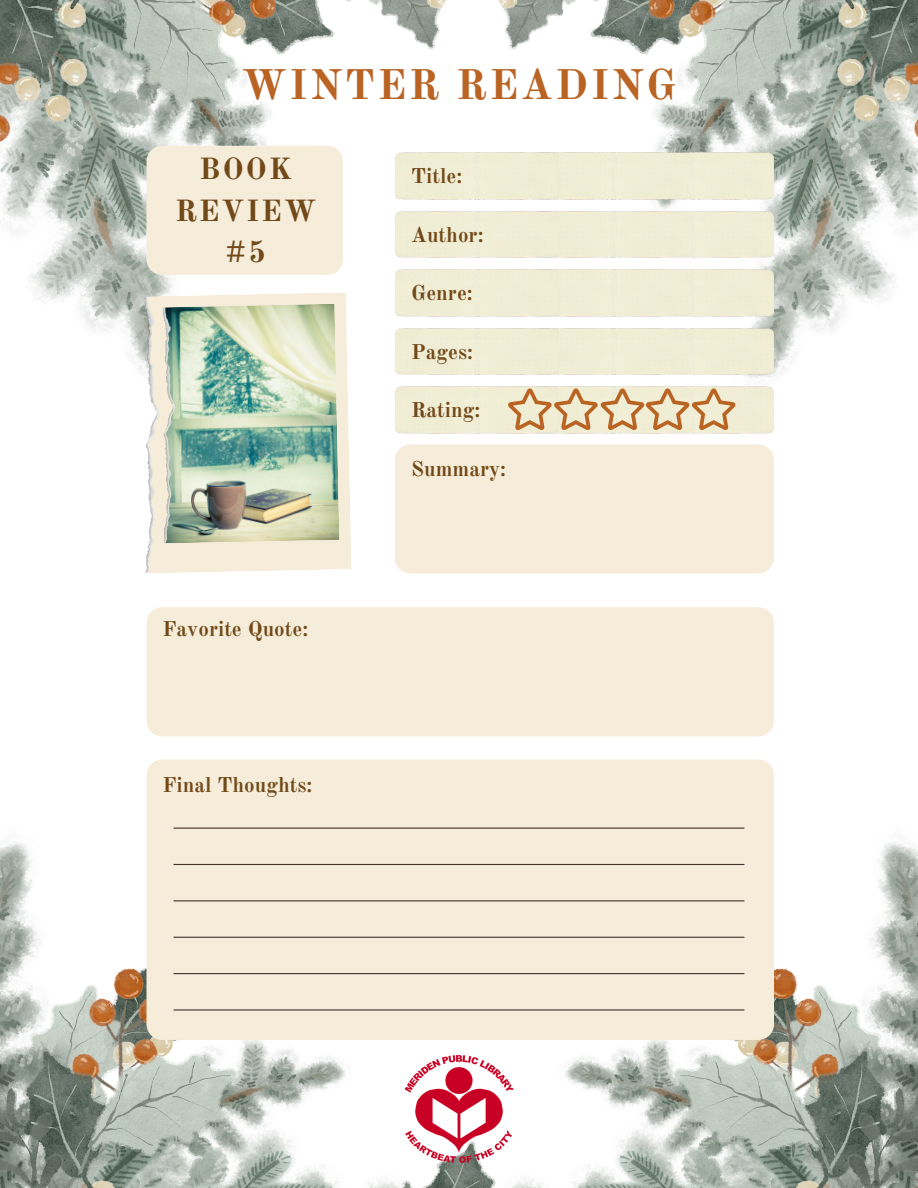
<style>
.page{position:relative;width:918px;height:1188px;background:#fff}
.page>*{position:absolute;margin:0;border:0;box-sizing:border-box;transform-origin:0 0}
.t1{font:700 42px "Old Standard";letter-spacing:.06em;color:#ba6424}
.t2{font:700 30px "Old Standard";letter-spacing:.06em;color:#724919}
.t3{font:700 21px "Old Standard";color:#724919}
</style>
<div class="page">
<img style="left:0;top:0;width:918px;height:1188px">
<div style="left:616px;top:152px;width:74px;height:47px;background:#f0eed5"></div>
<div style="left:559px;top:152px;width:57px;height:47px;background:#f0eed5"></div>
<div style="left:690px;top:152px;width:84px;height:47px;background:#f0eed5"></div>
<div style="left:147px;top:759px;width:627px;height:281px;background:#f5edd9;border-radius:16px"></div>
<svg style="left:147px;top:292px;width:205px;height:281px;fill:#f5edd9"></svg>
<img style="left:140px;top:296px;width:25px;height:278px">
<img style="left:165px;top:304px;width:174px;height:239px">
<img style="left:159px;top:307px;width:21px;height:237px">
<div style="left:395px;top:152px;width:79px;height:47px;background:#f0eed5"></div>
<div style="left:474px;top:152px;width:85px;height:47px;background:#f0eed5"></div>
<div style="left:616px;top:210px;width:74px;height:48px;background:#f0eed5"></div>
<div style="left:559px;top:210px;width:57px;height:48px;background:#f0eed5"></div>
<div style="left:690px;top:210px;width:84px;height:48px;background:#f0eed5"></div>
<div style="left:395px;top:210px;width:79px;height:48px;background:#f0eed5"></div>
<div style="left:474px;top:210px;width:85px;height:48px;background:#f0eed5"></div>
<div style="left:616px;top:269px;width:74px;height:47px;background:#f0eed5"></div>
<div style="left:559px;top:269px;width:57px;height:47px;background:#f0eed5"></div>
<div style="left:690px;top:269px;width:84px;height:47px;background:#f0eed5"></div>
<div style="left:395px;top:269px;width:79px;height:47px;background:#f0eed5"></div>
<div style="left:474px;top:269px;width:85px;height:47px;background:#f0eed5"></div>
<div style="left:616px;top:327px;width:74px;height:48px;background:#f0eed5"></div>
<div style="left:559px;top:327px;width:57px;height:48px;background:#f0eed5"></div>
<div style="left:690px;top:327px;width:84px;height:48px;background:#f0eed5"></div>
<div style="left:395px;top:327px;width:79px;height:48px;background:#f0eed5"></div>
<div style="left:474px;top:327px;width:85px;height:48px;background:#f0eed5"></div>
<img style="left:616px;top:386px;width:74px;height:47px">
<img style="left:559px;top:386px;width:57px;height:47px">
<div style="left:690px;top:386px;width:84px;height:47px;background:#f0edd5"></div>
<div style="left:395px;top:386px;width:79px;height:47px;background:#f0eed5"></div>
<div style="left:474px;top:386px;width:85px;height:47px;background:#f0eed5"></div>
<div style="left:395px;top:444px;width:379px;height:130px;background:#f5edd9;border-radius:16px"></div>
<hr style="left:174px;top:828px;width:570px;height:1px;background:#44312b">
<hr style="left:174px;top:864px;width:570px;height:1px;background:#44312b">
<hr style="left:174px;top:900px;width:570px;height:1px;background:#44312b">
<hr style="left:174px;top:937px;width:570px;height:1px;background:#44312b">
<hr style="left:174px;top:973px;width:570px;height:1px;background:#44312b">
<hr style="left:174px;top:1009px;width:570px;height:2px;background:#44312b">
<div style="left:147px;top:607px;width:627px;height:129px;background:#f5edd9;border-radius:16px"></div>
<svg style="left:508px;top:388px;width:227px;height:42px;background:#e1c8a5"></svg>
<img style="left:399px;top:1051px;width:120px;height:121px">
<div style="left:147px;top:146px;width:196px;height:129px;background:#f5edd9;border-radius:16px"></div>
<p class="t1" style="left:241px;top:59px;width:437px">WINTER READING</p>
<p class="t2" style="left:199px;top:151px;width:94px">BOOK</p>
<p class="t2" style="left:175px;top:192px;width:142px">REVIEW</p>
<p class="t2" style="left:225px;top:234px;width:42px">#5</p>
<p class="t3" style="left:163px;top:616px;width:147px">Favorite Quote:</p>
<p class="t3" style="left:163px;top:772px;width:151px">Final Thoughts:</p>
<p class="t3" style="left:411px;top:163px;width:53px">Title:</p>
<p class="t3" style="left:411px;top:222px;width:74px">Author:</p>
<p class="t3" style="left:411px;top:280px;width:63px">Genre:</p>
<p class="t3" style="left:411px;top:339px;width:63px">Pages:</p>
<p class="t3" style="left:411px;top:397px;width:71px">Rating:</p>
<p class="t3" style="left:411px;top:456px;width:96px">Summary:</p>
</div>
